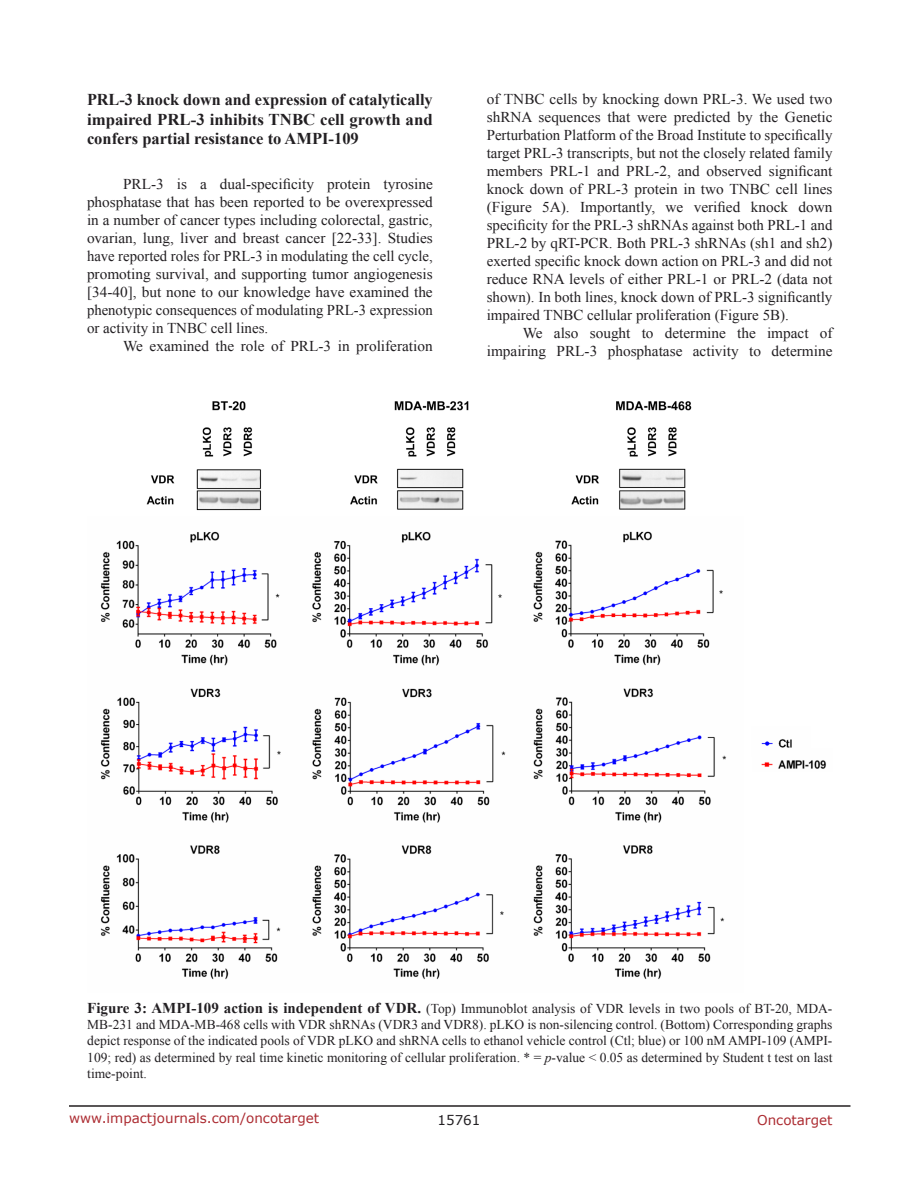
<style>
.page{position:relative;width:918px;height:1188px;background:#fff}
.page>*{position:absolute;margin:0;border:0;box-sizing:border-box;transform-origin:0 0}
.SubHeading{font:700 16.5px/19.8px "Times New Roman";color:#221f22;text-align:justify}
.BodyText{font:15px/18px "Times New Roman";color:#221f22;text-align:justify}
.FigureText{font:13.5px/16.2px "Times New Roman";color:#221f22;text-align:justify}
.t1{font:13.5px "Verdana";color:#ac2b31}
.t2{font:13.5px "Verdana";color:#221f22}
.s1{font-weight:700;font-size:15px}
.s2{font-style:italic}
</style>
<div class="page">
<hr style="left:69px;top:1105px;width:781px;height:2px;background:#231f20">
<img style="left:100px;top:401px;width:726px;height:579px">
<p class="SubHeading" style="left:87px;top:89px;width:347px">PRL-3 knock down and expression of catalytically impaired PRL-3 inhibits TNBC cell growth and confers partial resistance to AMPI-109</p>
<p class="BodyText" style="left:87px;top:175px;width:347px;text-indent:36px">PRL-3 is a dual-specificity protein tyrosine phosphatase that has been reported to be overexpressed in a number of cancer types including colorectal, gastric, ovarian, lung, liver and breast cancer [22-33]. Studies have reported roles for PRL-3 in modulating the cell cycle, promoting survival, and supporting tumor angiogenesis [34-40], but none to our knowledge have examined the phenotypic consequences of modulating PRL-3 expression or activity in TNBC cell lines.</p>
<p class="BodyText" style="left:123px;top:337px;width:311px">We examined the role of PRL-3 in proliferation</p>
<p class="BodyText" style="left:487px;top:90px;width:347px">of TNBC cells by knocking down PRL-3. We used two shRNA sequences that were predicted by the Genetic Perturbation Platform of the Broad Institute to specifically target PRL-3 transcripts, but not the closely related family members PRL-1 and PRL-2, and observed significant knock down of PRL-3 protein in two TNBC cell lines (Figure 5A). Importantly, we verified knock down specificity for the PRL-3 shRNAs against both PRL-1 and PRL-2 by qRT-PCR. Both PRL-3 shRNAs (sh1 and sh2) exerted specific knock down action on PRL-3 and did not reduce RNA levels of either PRL-1 or PRL-2 (data not shown). In both lines, knock down of PRL-3 significantly impaired TNBC cellular proliferation (Figure 5B).</p>
<p class="BodyText" style="left:487px;top:324px;width:347px;text-align:right">We also sought to determine the impact of impairing PRL-3 phosphatase activity to determine</p>
<p class="FigureText" style="left:87px;top:1000px;width:747px"><span class="s1">Figure 3: AMPI-109 action is independent of VDR.</span> (Top) Immunoblot analysis of VDR levels in two pools of BT-20, MDA-MB-231 and MDA-MB-468 cells with VDR shRNAs (VDR3 and VDR8). pLKO is non-silencing control. (Bottom) Corresponding graphs depict response of the indicated pools of VDR pLKO and shRNA cells to ethanol vehicle control (Ctl; blue) or 100 nM AMPI-109 (AMPI-109; red) as determined by real time kinetic monitoring of cellular proliferation. * = <span class="s2">p</span>-value &lt; 0.05 as determined by Student t test on last time-point.</p>
<p class="t1" style="left:69px;top:1109px;width:252px">www.impactjournals.com/oncotarget</p>
<p class="t2" style="left:438px;top:1111px;width:44px">15761</p>
<p class="t1" style="left:757px;top:1111px;width:77px">Oncotarget</p>
</div>
